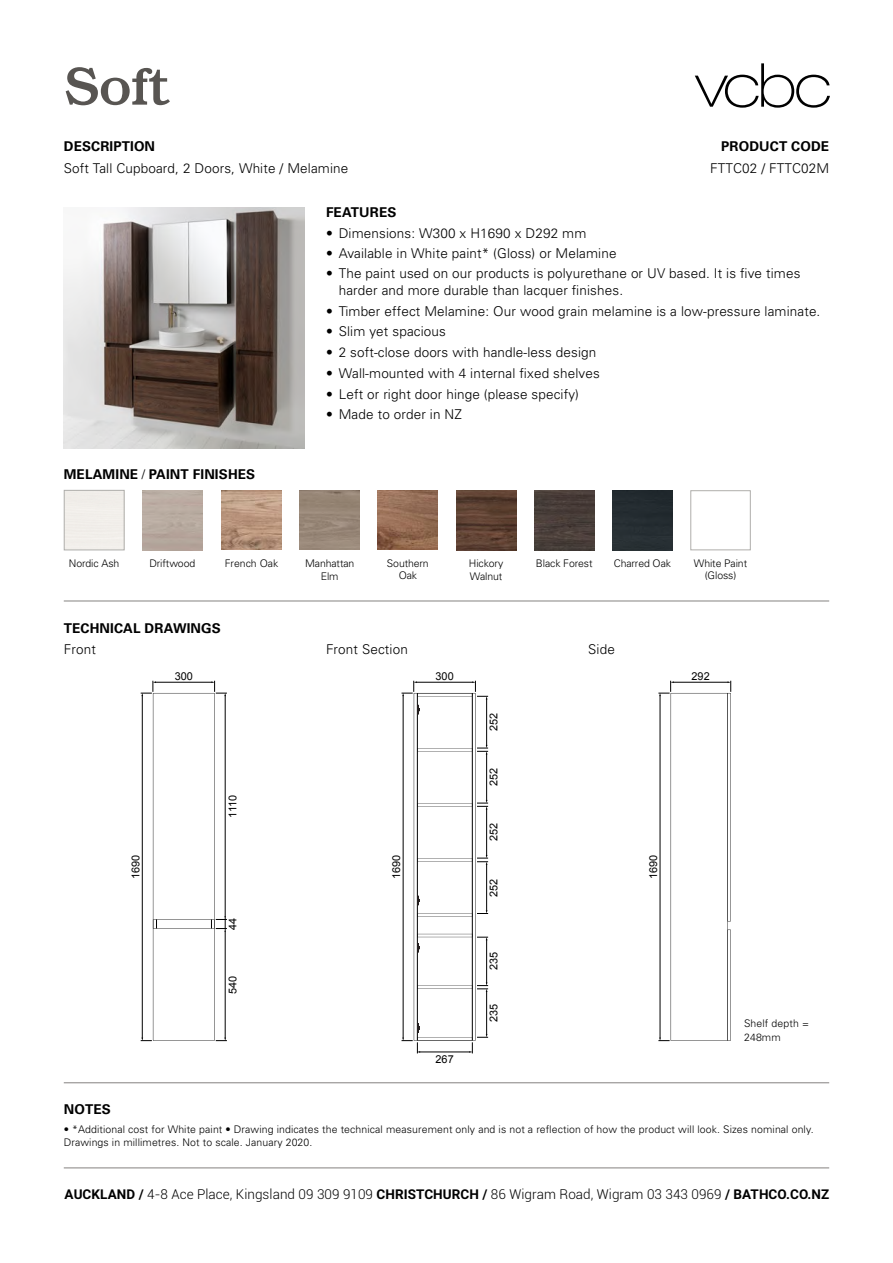
<style>
.page{position:relative;width:893px;height:1263px;background:#fff}
.page>*{position:absolute;margin:0;border:0;box-sizing:border-box;transform-origin:0 0}
.t1{font:500 54px "Bookman";color:#585552}
.t2{font:300 13.5px/16.5px "Univers";letter-spacing:.01em;color:#000}
.t3{font:300 13.5px "Roboto";letter-spacing:.005em;color:#000}
.t4{font:700 13.5px "Univers";letter-spacing:.01em;color:#000}
.t5{font:10.95px "Arial";color:#000}
.t6{font:300 10.5px/13.5px "Univers";letter-spacing:.01em;color:#000}
.t7{font:300 10.5px/12.6px "Univers";letter-spacing:-.01em;color:#000;text-align:center}
.s1{font-weight:300;font-size:12px}
.s2{font-weight:700}
</style>
<div class="page">
<hr style="left:64px;top:601px;width:765px;height:1px;background:#858280">
<hr style="left:64px;top:1167px;width:765px;height:1px;background:#858280">
<svg style="left:695px;top:63px;width:135px;height:45px"></svg>
<hr style="left:64px;top:1082px;width:765px;height:1px;background:#858280">
<img style="left:221px;top:490px;width:60px;height:60px">
<div style="left:66px;top:492px;width:56px;height:56px;background:#f1eeea"></div>
<div style="left:64px;top:490px;width:60px;height:60px;border:1px solid #afaeab"></div>
<img style="left:300px;top:490px;width:60px;height:60px">
<div style="left:690px;top:490px;width:61px;height:60px;border:1px solid #afaeab"></div>
<img style="left:378px;top:490px;width:60px;height:60px">
<div style="left:612px;top:490px;width:60px;height:60px;background:#252d31"></div>
<img style="left:534px;top:490px;width:60px;height:60px">
<img style="left:456px;top:491px;width:60px;height:59px">
<img style="left:64px;top:207px;width:241px;height:241px">
<svg style="left:141px;top:681px;width:86px;height:360px"></svg>
<svg style="left:402px;top:681px;width:86px;height:372px"></svg>
<svg style="left:658px;top:681px;width:73px;height:360px"></svg>
<svg style="left:727px;top:693px;width:4px;height:228px"></svg>
<hr style="left:728px;top:693px;width:2px;height:228px;background:#000">
<svg style="left:727px;top:930px;width:4px;height:111px"></svg>
<hr style="left:728px;top:930px;width:2px;height:110px;background:#000">
<h1 class="t1" style="left:64px;top:55px;width:106px">Soft</h1>
<p class="t4" style="left:64px;top:138px;width:93px">DESCRIPTION</p>
<p class="t4" style="left:721px;top:138px;width:109px">PRODUCT CODE</p>
<p class="t2" style="left:64px;top:160px;width:286px">Soft Tall Cupboard, 2 Doors, White / Melamine</p>
<p class="t2" style="left:710px;top:160px;width:121px">FTTC02 / FTTC02M</p>
<p class="t4" style="left:326px;top:204px;width:72px">FEATURES</p>
<p class="t2" style="left:326px;top:225px;width:262px">• Dimensions: W300 x H1690 x D292 mm</p>
<p class="t4" style="left:64px;top:467px;width:193px">MELAMINE <span class="s1">/</span> PAINT FINISHES</p>
<p class="t2" style="left:326px;top:245px;width:292px">• Available in White paint* (Gloss) or Melamine</p>
<p class="t2" style="left:339px;top:265px;width:463px;text-indent:-13px">• The paint used on our products is polyurethane or UV based. It is five times harder and more durable than lacquer finishes.</p>
<p class="t2" style="left:326px;top:303px;width:496px">• Timber effect Melamine: Our wood grain melamine is a low-pressure laminate.</p>
<p class="t2" style="left:326px;top:323px;width:121px">• Slim yet spacious</p>
<p class="t2" style="left:326px;top:344px;width:272px">• 2 soft-close doors with handle-less design</p>
<p class="t2" style="left:326px;top:365px;width:275px">• Wall-mounted with 4 internal fixed shelves</p>
<p class="t2" style="left:326px;top:386px;width:254px">• Left or right door hinge (please specify)</p>
<p class="t2" style="left:326px;top:406px;width:137px">• Made to order in NZ</p>
<p class="t7" style="left:387px;top:557px;width:43px">Southern<br>Oak</p>
<p class="t7" style="left:469px;top:557px;width:36px">Hickory</p>
<p class="t7" style="left:536px;top:557px;width:58px">Black Forest</p>
<p class="t7" style="left:69px;top:557px;width:52px">Nordic Ash</p>
<p class="t7" style="left:149px;top:557px;width:47px">Driftwood</p>
<p class="t6" style="left:225px;top:556px;width:55px">French Oak</p>
<p class="t7" style="left:305px;top:557px;width:51px">Manhattan<br>Elm</p>
<p class="t7" style="left:694px;top:557px;width:55px">White Paint (Gloss)</p>
<p class="t7" style="left:614px;top:557px;width:59px">Charred Oak</p>
<p class="t6" style="left:470px;top:569px;width:34px">Walnut</p>
<p class="t4" style="left:64px;top:620px;width:159px">TECHNICAL DRAWINGS</p>
<p class="t2" style="left:64px;top:641px;width:34px">Front</p>
<p class="t2" style="left:326px;top:641px;width:83px">Front Section</p>
<p class="t2" style="left:588px;top:641px;width:28px">Side</p>
<p class="t5" style="left:175px;top:669px;width:20px">300</p>
<p class="t5" style="left:128px;top:879px;width:26px;rotate:-90deg">1690</p>
<p class="t4" style="left:64px;top:1101px;width:49px">NOTES</p>
<p class="t5" style="left:226px;top:818px;width:24px;rotate:-90deg">1110</p>
<p class="t5" style="left:226px;top:930px;width:14px;rotate:-90deg">44</p>
<p class="t5" style="left:226px;top:994px;width:20px;rotate:-90deg">540</p>
<p class="t5" style="left:436px;top:669px;width:20px">300</p>
<p class="t5" style="left:389px;top:879px;width:26px;rotate:-90deg">1690</p>
<p class="t5" style="left:436px;top:1052px;width:20px">267</p>
<p class="t5" style="left:486px;top:731px;width:20px;rotate:-90deg">252</p>
<p class="t5" style="left:486px;top:786px;width:20px;rotate:-90deg">252</p>
<p class="t5" style="left:486px;top:841px;width:20px;rotate:-90deg">252</p>
<p class="t5" style="left:486px;top:970px;width:20px;rotate:-90deg">235</p>
<p class="t5" style="left:486px;top:1022px;width:20px;rotate:-90deg">235</p>
<p class="t5" style="left:692px;top:669px;width:20px">292</p>
<p class="t5" style="left:646px;top:879px;width:26px;rotate:-90deg">1690</p>
<p class="t6" style="left:744px;top:1016px;width:66px">Shelf depth =<br>248mm</p>
<p class="t6" style="left:64px;top:1122px;width:751px">• *Additional cost for White paint • Drawing indicates the technical measurement only and is not a reflection of how the product will look. Sizes nominal only.<br>Drawings in millimetres. Not to scale. January 2020.</p>
<p class="t3" style="left:65px;top:1185px;width:766px"><span class="s2">AUCKLAND /</span> 4-8 Ace Place, Kingsland 09 309 9109 <span class="s2">CHRISTCHURCH /</span> 86 Wigram Road, Wigram 03 343 0969 <span class="s2">/ BATHCO.CO.NZ</span></p>
</div>
